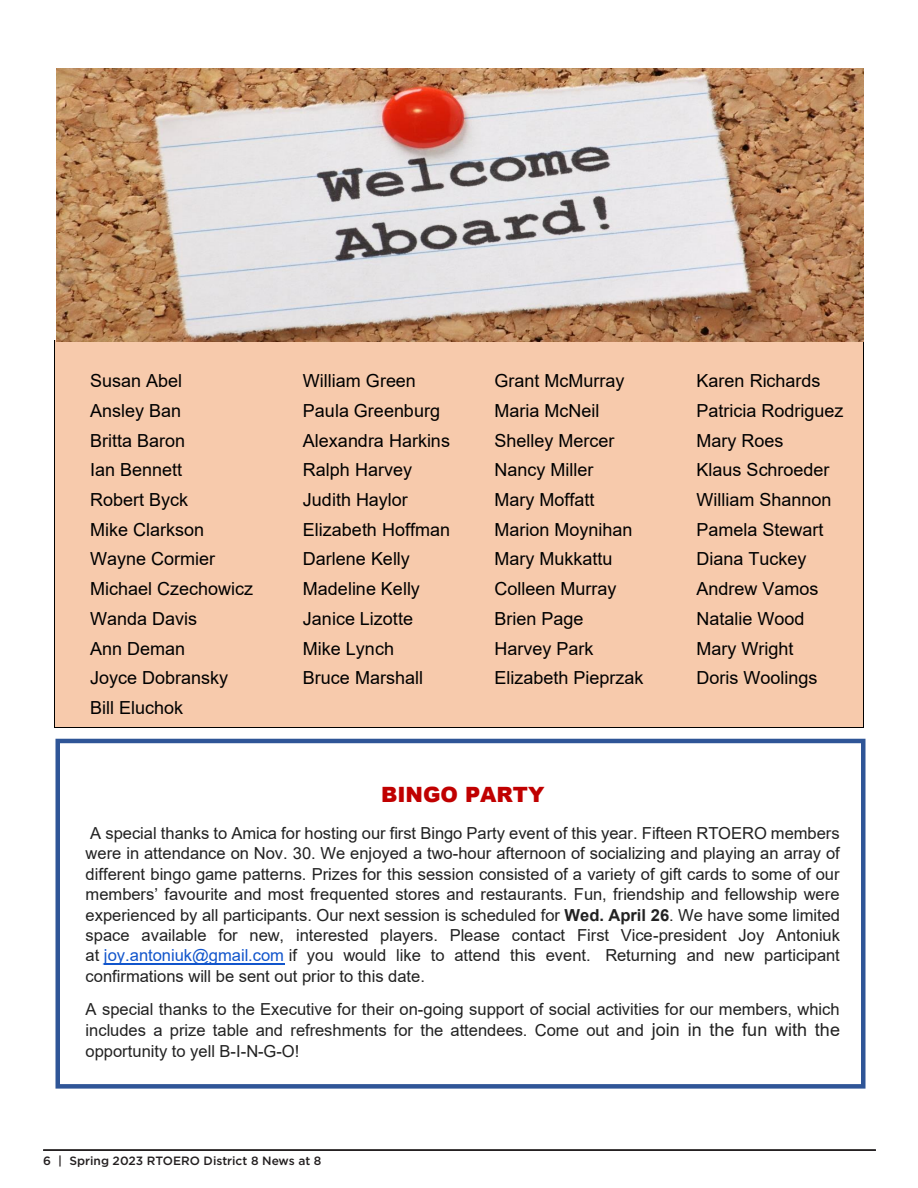
<style>
.page{position:relative;width:918px;height:1188px;background:#fff}
.page>*{position:absolute;margin:0;border:0;box-sizing:border-box;transform-origin:0 0}
.t1{font:900 21px "Arial";color:#c00000}
.t2{font:18px/29.7px "Arial";color:#000}
.t3{font:16.5px/20.4px "Arial";color:#222;text-align:justify}
.t4{font:500 12px "Gotham";color:#231f20}
.s1{font-weight:700}
.s2{color:#15c}
.s3{font-size:18px}
</style>
<div class="page">
<div style="left:56px;top:739px;width:810px;height:350px;border:4px solid #2f5597"></div>
<hr style="left:104px;top:963px;width:180px;height:2px;background:#15c">
<div style="left:56px;top:341px;width:212px;height:386px;background:#f7caac"></div>
<div style="left:268px;top:341px;width:191px;height:386px;background:#f7caac"></div>
<div style="left:459px;top:341px;width:202px;height:386px;background:#f7caac"></div>
<div style="left:661px;top:341px;width:202px;height:386px;background:#f7caac"></div>
<hr style="left:55px;top:341px;width:1px;height:386px;background:#000">
<hr style="left:55px;top:727px;width:213px;height:1px;background:#000">
<hr style="left:267px;top:727px;width:192px;height:1px;background:#000">
<hr style="left:459px;top:727px;width:202px;height:1px;background:#000">
<hr style="left:661px;top:727px;width:202px;height:1px;background:#000">
<hr style="left:863px;top:341px;width:1px;height:386px;background:#000">
<img style="left:57px;top:68px;width:806px;height:274px">
<hr style="left:43px;top:1149px;width:833px;height:2px;background:#231f20">
<p class="t2" style="left:90px;top:366px;width:165px">Susan Abel<br>Ansley Ban<br>Britta Baron<br>Ian Bennett<br>Robert Byck<br>Mike Clarkson<br>Wayne Cormier<br>Michael Czechowicz<br>Wanda Davis<br>Ann Deman<br>Joyce Dobransky<br>Bill Eluchok</p>
<p class="t2" style="left:303px;top:366px;width:149px">William Green<br>Paula Greenburg<br>Alexandra Harkins<br>Ralph Harvey<br>Judith Haylor<br>Elizabeth Hoffman<br>Darlene Kelly<br>Madeline Kelly<br>Janice Lizotte<br>Mike Lynch<br>Bruce Marshall</p>
<p class="t2" style="left:494px;top:366px;width:151px">Grant McMurray<br>Maria McNeil<br>Shelley Mercer<br>Nancy Miller<br>Mary Moffatt<br>Marion Moynihan<br>Mary Mukkattu<br>Colleen Murray<br>Brien Page<br>Harvey Park<br>Elizabeth Pieprzak</p>
<p class="t2" style="left:696px;top:366px;width:149px">Karen Richards<br>Patricia Rodriguez<br>Mary Roes<br>Klaus Schroeder<br>William Shannon<br>Pamela Stewart<br>Diana Tuckey<br>Andrew Vamos<br>Natalie Wood<br>Mary Wright<br>Doris Woolings</p>
<p class="t1" style="left:381px;top:779px;width:165px">BINGO PARTY</p>
<p class="t3" style="left:86px;top:823px;width:756px">A special thanks to Amica for hosting our first Bingo Party event of this year. Fifteen RTOERO members were in attendance on Nov. 30. We enjoyed a two-hour afternoon of socializing and playing an array of different bingo game patterns. Prizes for this session consisted of a variety of gift cards to some of our members’ favourite and most frequented stores and restaurants. Fun, friendship and fellowship were experienced by all participants. Our next session is scheduled for <span class="s1">Wed. April 26</span>. We have some limited space available for new, interested players. Please contact First Vice-president Joy Antoniuk at <span class="s2">joy.antoniuk@gmail.com</span> if you would like to attend this event. Returning and new participant confirmations will be sent out prior to this date.</p>
<p class="t3" style="left:86px;top:998px;width:756px;line-height:21.3px">A special thanks to the Executive for their on-going support of social activities for our members, which includes a prize table and refreshments for the attendees. Come out and <span class="s3">join in the fun with the </span>opportunity to yell B-I-N-G-O!</p>
<p class="t4" style="left:43px;top:1153px;width:280px">6 | Spring 2023 RTOERO District 8 News at 8</p>
</div>
